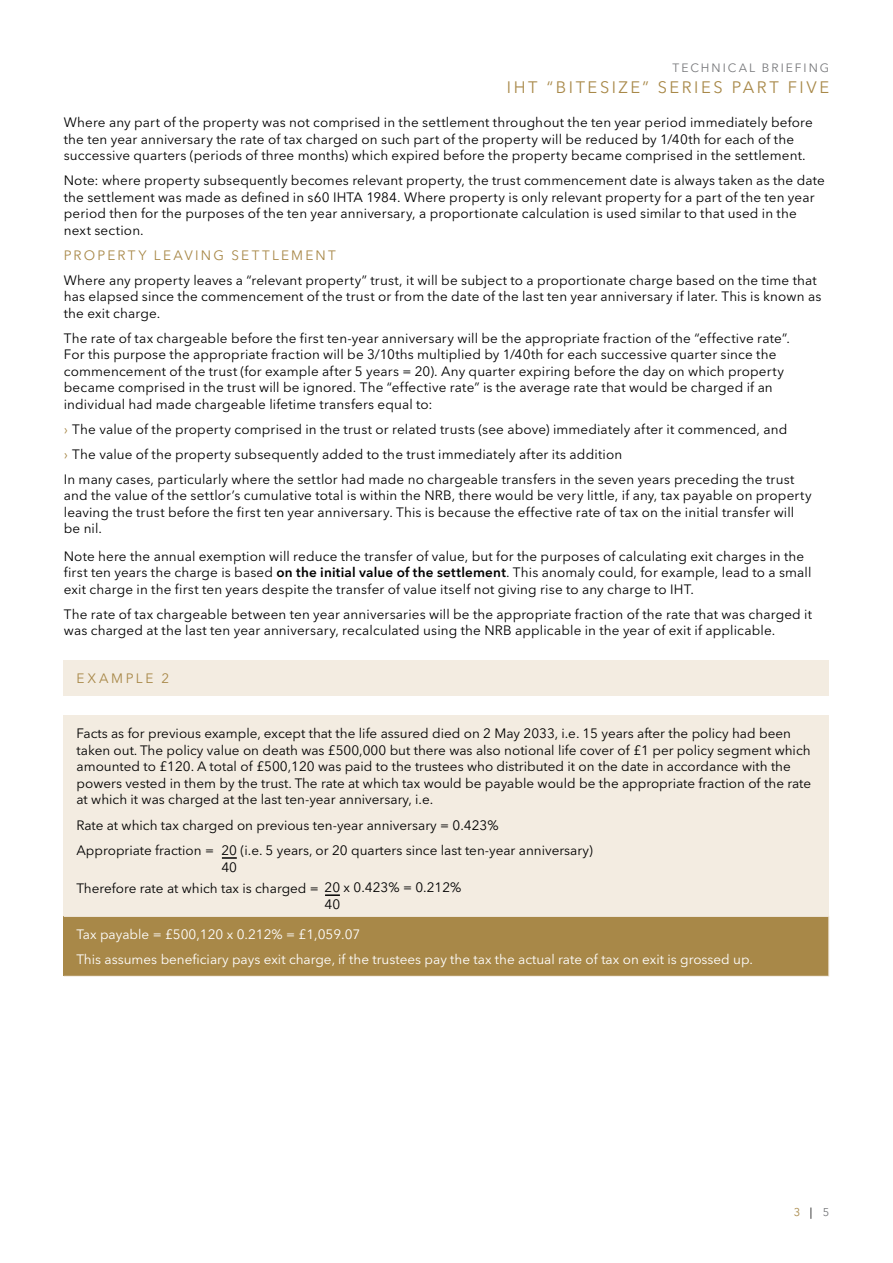
<style>
.page{position:relative;width:893px;height:1263px;background:#fff}
.page>*{position:absolute;margin:0;border:0;box-sizing:border-box;transform-origin:0 0}
.t1{font:16.5px "Avenir Next LT Pro";letter-spacing:.155em;color:#a88848}
.t2{font:13.5px/16.5px "Avenir Next LT Pro";letter-spacing:.01em;color:#000}
.t3{font:13.5px/24.2px "Avenir Next LT Pro";color:#fff}
.t4{font:13.5px "Avenir Next LT Pro";letter-spacing:.165em;color:#a88848}
.t5{font:12px "Avenir Next LT Pro";letter-spacing:.17em;color:#77787b}
.t6{font:11.25px "Avenir Next LT Pro";color:#a88848}
.s1{color:#a88848}
.s2{font-weight:600}
.s3{color:#000}
.s4{color:#77787b}
</style>
<div class="page">
<div style="left:64px;top:660px;width:765px;height:36px;background:#f3ece1"></div>
<div style="left:64px;top:715px;width:765px;height:201px;background:#f3ece1"></div>
<div style="left:64px;top:916px;width:765px;height:60px;background:#a88848"></div>
<hr style="left:828px;top:917px;width:1px;height:59px;background:#f3ece1">
<hr style="left:64px;top:976px;width:765px;height:1px;background:#f3ece1">
<hr style="left:64px;top:916px;width:765px;height:1px;background:#f3ece1">
<svg style="left:222px;top:857px;width:15px;height:2px"></svg>
<svg style="left:325px;top:894px;width:15px;height:2px"></svg>
<p class="t5" style="left:672px;top:61px;width:76px">TE CHNICAL</p>
<p class="t5" style="left:762px;top:61px;width:67px">BR IE FING</p>
<p class="t1" style="left:507px;top:77px;width:324px">IHT “Bit esi ze” Seri es Part Fiv e</p>
<p class="t2" style="left:64px;top:114px;width:751px">Where any part of the property was not comprised in the settlement throughout the ten year period immediately before the ten year anniversary the rate of tax charged on such part of the property will be reduced by 1/40th for each of the successive quarters (periods of three months) which expired before the property became comprised in the settlement.</p>
<p class="t2" style="left:64px;top:172px;width:763px">Note: where property subsequently becomes relevant property, the trust commencement date is always taken as the date the settlement was made as defined in s60 IHTA 1984. Where property is only relevant property for a part of the ten year period then for the purposes of the ten year anniversary, a proportionate calculation is used similar to that used in the next section.</p>
<p class="t4" style="left:64px;top:247px;width:131px">Prop erty Leavin</p>
<p class="t4" style="left:214px;top:247px;width:113px">g Sett lem ent</p>
<p class="t2" style="left:64px;top:272px;width:759px">Where any property leaves a “relevant property” trust, it will be subject to a proportionate charge based on the time that has elapsed since the commencement of the trust or from the date of the last ten year anniversary if later. This is known as the exit charge.</p>
<p class="t2" style="left:64px;top:330px;width:727px">The rate of tax chargeable before the first ten-year anniversary will be the appropriate fraction of the “effective rate”.<br>For this purpose the appropriate fraction will be 3/10ths multiplied by 1/40th for each successive quarter since the commencement of the trust (for example after 5 years = 20). Any quarter expiring before the day on which property became comprised in the trust will be ignored. The “effective rate” is the average rate that would be charged if an individual had made chargeable lifetime transfers equal to:</p>
<p class="t2" style="left:64px;top:416px;width:732px;line-height:25px"><span class="s1">›</span> The value of the property comprised in the trust or related trusts (see above) immediately after it commenced, and <span class="s1">›</span> The value of the property subsequently added to the trust immediately after its addition<br>In many cases, particularly where the settlor had made no chargeable transfers in the seven years preceding the trust</p>
<p class="t2" style="left:64px;top:487px;width:749px">and the value of the settlor’s cumulative total is within the NRB, there would be very little, if any, tax payable on property leaving the trust before the first ten year anniversary. This is because the effective rate of tax on the initial transfer will be nil.</p>
<p class="t2" style="left:64px;top:548px;width:749px">Note here the annual exemption will reduce the transfer of value, but for the purposes of calculating exit charges in the first ten years the charge is based <span class="s2">on the initial value of the settlement</span>. This anomaly could, for example, lead to a small exit charge in the first ten years despite the transfer of value itself not giving rise to any charge to IHT.</p>
<p class="t2" style="left:64px;top:606px;width:750px">The rate of tax chargeable between ten year anniversaries will be the appropriate fraction of the rate that was charged it was charged at the last ten year anniversary, recalculated using the NRB applicable in the year of exit if applicable.</p>
<p class="t4" style="left:77px;top:670px;width:69px">E XAMPLE</p>
<p class="t4" style="left:162px;top:670px;width:9px">2</p>
<p class="t2" style="left:77px;top:725px;width:736px">Facts as for previous example, except that the life assured died on 2 May 2033, i.e. 15 years after the policy had been taken out. The policy value on death was £500,000 but there was also notional life cover of £1 per policy segment which amounted to £120. A total of £500,120 was paid to the trustees who distributed it on the date in accordance with the powers vested in them by the trust. The rate at which tax would be payable would be the appropriate fraction of the rate at which it was charged at the last ten-year anniversary, i.e.</p>
<p class="t2" style="left:77px;top:812px;width:424px;line-height:25.5px">Rate at which tax charged on previous ten-year anniversary = 0.423%<br>Appropriate fraction =</p>
<p class="t2" style="left:77px;top:880px;width:386px">Therefore rate at which tax is charged = 20 x 0.423% = 0.212%</p>
<p class="t3" style="left:77px;top:922px;width:678px">Tax payable = £500,120 x 0.212% = £1,059.07<br>This assumes beneficiary pays exit charge, if the trustees pay the tax the actual rate of tax on exit is grossed up.</p>
<p class="t2" style="left:221px;top:842px;width:373px">20 (i.e. 5 years, or 20 quarters since last ten-year anniversary)<br>40</p>
<p class="t2" style="left:325px;top:896px;width:17px">40</p>
<p class="t6" style="left:794px;top:1205px;width:37px">3<span class="s3">|</span><span class="s4">5</span></p>
</div>
